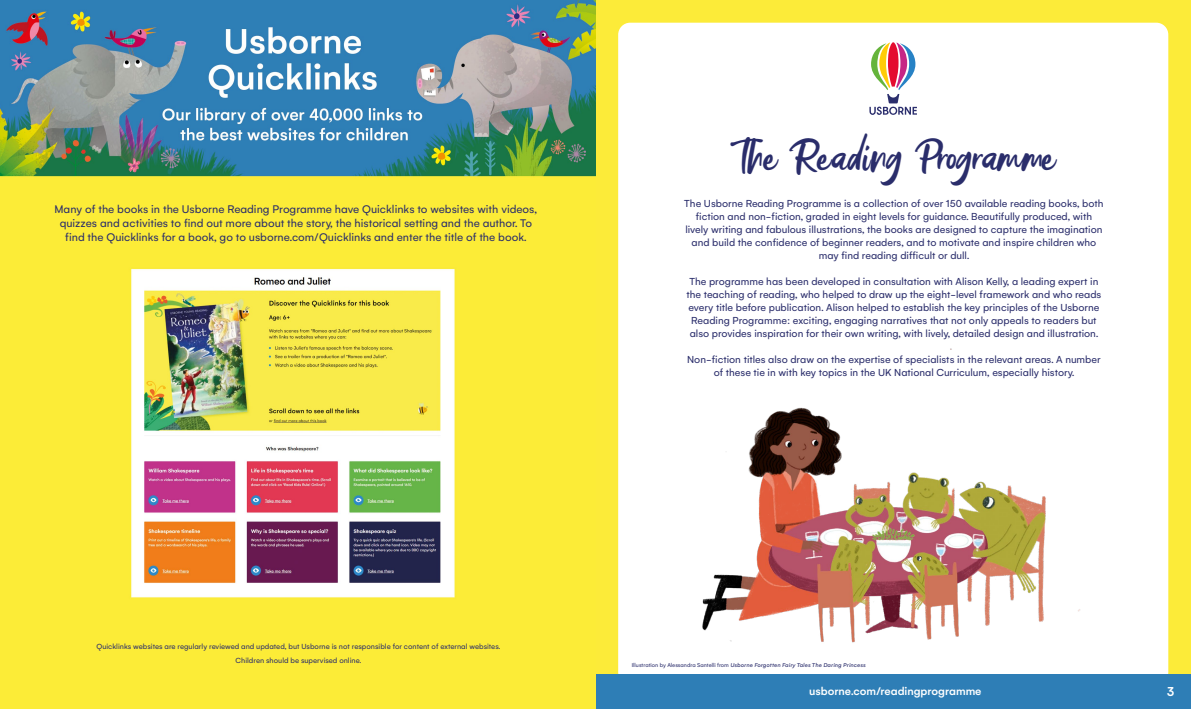
<style>
.page{position:relative;width:1191px;height:709px;background:#fff}
.page>*{position:absolute;margin:0;border:0;box-sizing:border-box;transform-origin:0 0}
.t1{font:500 48px "Suntowns Usborne";color:#2a2d6b}
.t2{font:500 14px "Gelion";color:#fff}
.t3{font:12px/14px "Gelion";color:#2a2d6b;text-align:center}
.t4{font:500 12px "Gelion";color:#fff}
.t5{font:11px/13px "Gelion";color:#2a2d6b;text-align:center}
.t6{font:8px/14px "Gelion";color:#2a2d6b;text-align:center}
.t7{font:italic 6px "Gelion";letter-spacing:-.005em;color:#2a2d6b}
.s1{font-style:normal}
</style>
<div class="page">
<div style="left:595px;top:0;width:596px;height:673px;background:#fceb39"></div>
<div style="left:618px;top:23px;width:550px;height:661px;background:#fff;border-radius:12px"></div>
<div style="left:0;top:673px;width:1191px;height:36px;background:#2e7eb6"></div>
<img style="left:595px;top:180px;width:485px;height:483px">
<svg style="left:869px;top:42px;width:48px;height:73px"></svg>
<img style="left:0;top:0;width:595px;height:709px">
<p class="t3" style="left:55px;top:202px;width:484px">Many of the books in the Usborne Reading Programme have Quicklinks to websites with videos, quizzes and activities to find out more about the story, the historical setting and the author. To find the Quicklinks for a book, go to usborne.com/Quicklinks and enter the title of the book.</p>
<h1 class="t1" style="left:730px;top:128px;width:327px">The Reading Programme</h1>
<p class="t5" style="left:684px;top:197px;width:421px">The Usborne Reading Programme is a collection of over 150 available reading books, both fiction and non-fiction, graded in eight levels for guidance. Beautifully produced, with lively writing and fabulous illustrations, the books are designed to capture the imagination and build the confidence of beginner readers, and to motivate and inspire children who may find reading difficult or dull.</p>
<p class="t5" style="left:686px;top:275px;width:416px">The programme has been developed in consultation with Alison Kelly, a leading expert in the teaching of reading, who helped to draw up the eight-level framework and who reads every title before publication. Alison helped to establish the key principles of the Usborne Reading Programme: exciting, engaging narratives that not only appeals to readers but also provides inspiration for their own writing, with lively, detailed design and illustration.</p>
<p class="t5" style="left:687px;top:353px;width:415px">Non-fiction titles also draw on the expertise of specialists in the relevant areas. A number of these tie in with key topics in the UK National Curriculum, especially history.</p>
<p class="t6" style="left:96px;top:639px;width:405px">Quicklinks websites are regularly reviewed and updated, but Usborne is not responsible for content of external websites.<br>Children should be supervised online.</p>
<p class="t7" style="left:632px;top:661px;width:235px"><span class="s1">Illustration by Alessandra Santelli from</span> Usborne Forgotten Fairy Tales The Daring Princess</p>
<p class="t4" style="left:809px;top:683px;width:174px">usborne.com/readingprogramme</p>
<p class="t2" style="left:1166px;top:683px;width:9px">3</p>
</div>
